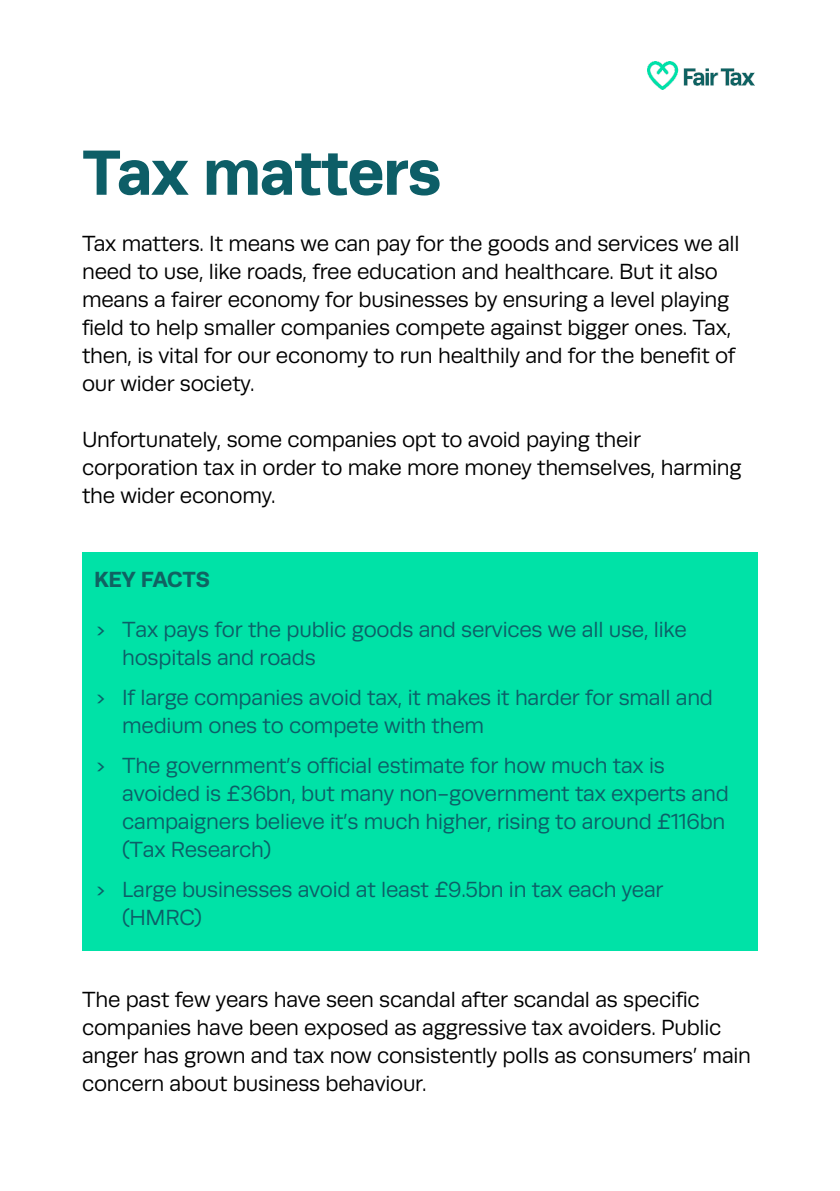
<style>
.page{position:relative;width:840px;height:1191px;background:#fff}
.page>*{position:absolute;margin:0;border:0;box-sizing:border-box;transform-origin:0 0}
.t1{font:700 64px "Runda";letter-spacing:-.02em;color:#0d5e67}
.t2{font:22px/28px "Runda";letter-spacing:-.01em;color:#000}
.t3{font:22px/28px "Runda";letter-spacing:-.01em;color:#0d5e67}
.t4{font:700 22px "Runda";letter-spacing:-.01em;color:#106262}
</style>
<div class="page">
<img style="left:647px;top:62px;width:107px;height:27px">
<div style="left:82px;top:552px;width:675px;height:399px;background:#00e2a7"></div>
<h1 class="t1" style="left:82px;top:134px;width:360px">Tax matters</h1>
<p class="t2" style="left:82px;top:229px;width:658px">Tax matters. It means we can pay for the goods and services we all need to use, like roads, free education and healthcare. But it also means a fairer economy for businesses by ensuring a level playing field to help smaller companies compete against bigger ones. Tax, then, is vital for our economy to run healthily and for the benefit of our wider society.</p>
<p class="t2" style="left:82px;top:425px;width:660px">Unfortunately, some companies opt to avoid paying their corporation tax in order to make more money themselves, harming the wider economy.</p>
<p class="t4" style="left:94px;top:566px;width:117px">KEY FACTS</p>
<p class="t3" style="left:122px;top:615px;width:566px;text-indent:-26px">› Tax pays for the public goods and services we all use, like hospitals and roads</p>
<p class="t3" style="left:122px;top:683px;width:592px;text-indent:-26px">› If large companies avoid tax, it makes it harder for small and medium ones to compete with them</p>
<p class="t3" style="left:122px;top:751px;width:608px;text-indent:-26px">› The government’s official estimate for how much tax is avoided is £36bn, but many non-government tax experts and campaigners believe it’s much higher, rising to around £116bn (Tax Research)</p>
<p class="t3" style="left:122px;top:875px;width:542px;text-indent:-26px">› Large businesses avoid at least £9.5bn in tax each year (HMRC)</p>
<p class="t2" style="left:82px;top:985px;width:670px">The past few years have seen scandal after scandal as specific companies have been exposed as aggressive tax avoiders. Public anger has grown and tax now consistently polls as consumers’ main concern about business behaviour.</p>
</div>
